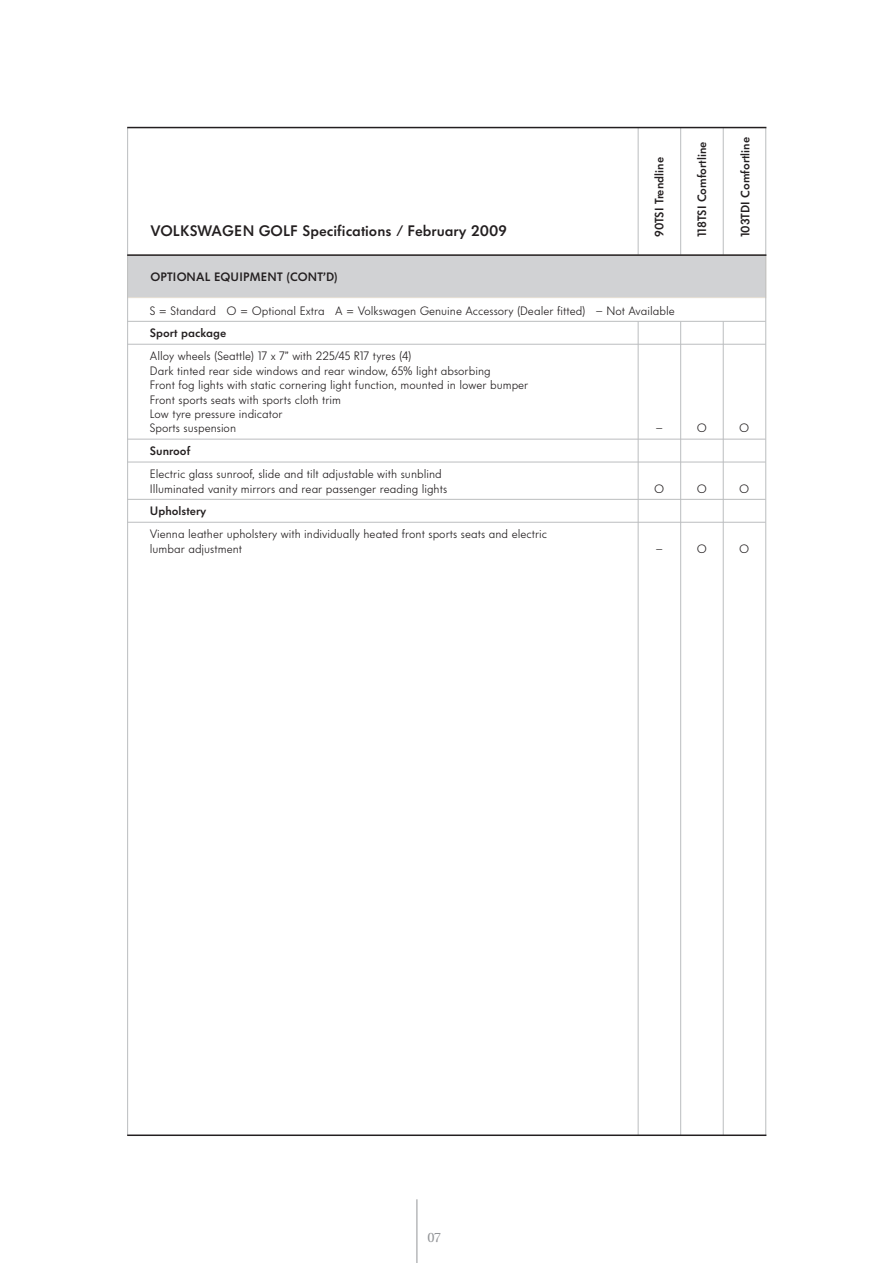
<style>
.page{position:relative;width:893px;height:1263px;background:#fff}
.page>*{position:absolute;margin:0;border:0;box-sizing:border-box;transform-origin:0 0}
.t1{font:600 15px "VW Headline";color:#231f20}
.t2{font:13.5px "VW Utopia";color:#939598}
.t3{font:300 12px/14.4px "VW Headline";color:#231f20}
.t4{font:600 12px "VW Headline";color:#231f20}
</style>
<div class="page">
<hr style="left:416px;top:1199px;width:1px;height:64px;background:#939598">
<hr style="left:680px;top:128px;width:1px;height:128px;background:#bbbdbf">
<hr style="left:722px;top:128px;width:1px;height:128px;background:#bbbdbf">
<hr style="left:127px;top:321px;width:638px;height:1px;background:#bbbdbf">
<hr style="left:127px;top:344px;width:638px;height:1px;background:#bbbdbf">
<hr style="left:127px;top:439px;width:638px;height:1px;background:#bbbdbf">
<hr style="left:127px;top:462px;width:638px;height:1px;background:#bbbdbf">
<hr style="left:127px;top:499px;width:638px;height:1px;background:#bbbdbf">
<hr style="left:127px;top:522px;width:638px;height:1px;background:#bbbdbf">
<hr style="left:637px;top:128px;width:1px;height:128px;background:#bbbdbf">
<hr style="left:637px;top:321px;width:1px;height:814px;background:#bbbdbf">
<hr style="left:722px;top:321px;width:1px;height:814px;background:#bbbdbf">
<hr style="left:680px;top:322px;width:1px;height:813px;background:#bbbdbf">
<div style="left:128px;top:255px;width:637px;height:43px;background:#d1d2d4"></div>
<div style="left:128px;top:255px;width:637px;height:43px;border:1px solid #e7e0d4"></div>
<hr style="left:765px;top:128px;width:1px;height:1007px;background:#bbbdbf">
<hr style="left:127px;top:128px;width:1px;height:1007px;background:#bbbdbf">
<hr style="left:127px;top:127px;width:639px;height:1px;background:#231f20">
<hr style="left:127px;top:254px;width:639px;height:2px;background:#231f20">
<hr style="left:127px;top:1135px;width:639px;height:1px;background:#231f20">
<p class="t1" style="left:150px;top:224px;width:358px">VOLKSWAGEN GOLF Specifications / February 2009</p>
<p class="t4" style="left:150px;top:272px;width:189px">OPTIONAL EQUIPMENT (CONT’D)</p>
<p class="t4" style="left:654px;top:237px;width:81px;rotate:-90deg">90TSI Trendline</p>
<p class="t4" style="left:696px;top:237px;width:97px;rotate:-90deg">118TSI Comfortline</p>
<p class="t4" style="left:740px;top:237px;width:102px;rotate:-90deg">103TDI Comfortline</p>
<p class="t3" style="left:150px;top:304px;width:526px">S = Standard O = Optional Extra A = Volkswagen Genuine Accessory (Dealer fitted) – Not Available</p>
<p class="t4" style="left:150px;top:328px;width:78px">Sport package</p>
<p class="t3" style="left:150px;top:350px;width:380px">Alloy wheels (Seattle) 17 x 7” with 225/45 R17 tyres (4)<br>Dark tinted rear side windows and rear window, 65% light absorbing<br>Front fog lights with static cornering light function, mounted in lower bumper Front sports seats with sports cloth trim<br>Low tyre pressure indicator<br>Sports suspension</p>
<p class="t3" style="left:655px;top:422px;width:9px">–</p>
<p class="t3" style="left:696px;top:422px;width:12px">O</p>
<p class="t3" style="left:739px;top:422px;width:12px">O</p>
<p class="t4" style="left:150px;top:446px;width:42px">Sunroof</p>
<p class="t3" style="left:150px;top:467px;width:299px">Electric glass sunroof, slide and tilt adjustable with sunblind<br>Illuminated vanity mirrors and rear passenger reading lights</p>
<p class="t4" style="left:150px;top:506px;width:58px">Upholstery</p>
<p class="t3" style="left:150px;top:528px;width:399px">Vienna leather upholstery with individually heated front sports seats and electric lumbar adjustment</p>
<p class="t3" style="left:654px;top:482px;width:12px">O</p>
<p class="t3" style="left:696px;top:482px;width:12px">O</p>
<p class="t3" style="left:739px;top:482px;width:12px">O</p>
<p class="t3" style="left:655px;top:542px;width:9px">–</p>
<p class="t3" style="left:696px;top:542px;width:12px">O</p>
<p class="t3" style="left:739px;top:542px;width:12px">O</p>
<p class="t2" style="left:427px;top:1231px;width:15px">07</p>
</div>
